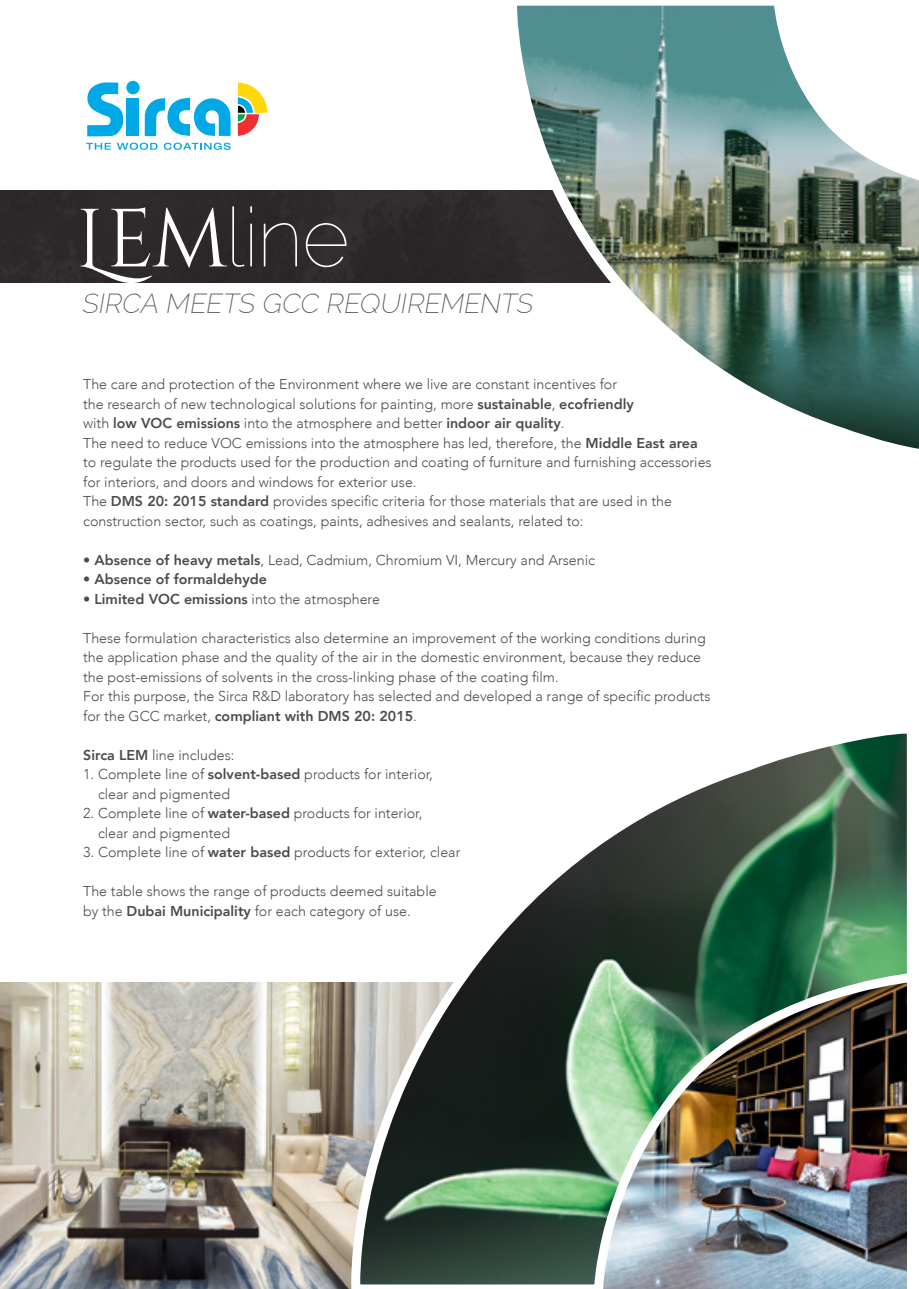
<style>
.page{position:relative;width:919px;height:1289px;background:#fff}
.page>*{position:absolute;margin:0;border:0;box-sizing:border-box;transform-origin:0 0}
.t1{font:100 82.2px "Raleway";color:#fff}
.t2{font:italic 200 27px "Raleway";color:#57585a}
.t3{font:300 14.25px/19.5px "Avenir";color:#4b4c4d}
.t4{font:800 14.25px "Avenir";color:#4b4c4d}
.s1{font-family:"Cinzel Decorative";font-weight:400}
.s2{font-weight:800}
.s3{font-weight:300}
</style>
<div class="page">
<img style="left:0;top:982px;width:347px;height:306px">
<svg style="left:87px;top:82px;width:37px;height:54px"></svg>
<div style="left:127px;top:99px;width:12px;height:37px;background:#00a8e6"></div>
<svg style="left:145px;top:97px;width:86px;height:40px"></svg>
<div style="left:126px;top:81px;width:14px;height:13px;background:#00a8e6;border-radius:50%"></div>
<svg style="left:238px;top:82px;width:30px;height:54px"></svg>
<svg style="left:86px;top:143px;width:25px;height:7px"></svg>
<svg style="left:117px;top:143px;width:40px;height:7px"></svg>
<svg style="left:164px;top:143px;width:67px;height:7px"></svg>
<div style="left:0;top:190px;width:499px;height:93px;background:#2d292a"></div>
<svg style="left:499px;top:5px;width:419px;height:444px"></svg>
<img style="left:347px;top:733px;width:560px;height:555px">
<p class="t1" style="left:76px;top:189px;width:275px"><span class="s1">Lem</span>line</p>
<p class="t2" style="left:81px;top:288px;width:458px">SIRCA MEETS GCC REQUIREMENTS</p>
<p class="t3" style="left:83px;top:374px;width:535px">The care and protection of the Environment where we live are constant incentives for</p>
<p class="t3" style="left:83px;top:394px;width:552px">the research of new technological solutions for painting, more <span class="s2">sustainable</span>, <span class="s2">ecofriendly</span></p>
<p class="t3" style="left:83px;top:413px;width:482px">with <span class="s2">low VOC emissions</span> into the atmosphere and better <span class="s2">indoor air quality</span>.</p>
<p class="t3" style="left:83px;top:433px;width:616px">The need to reduce VOC emissions into the atmosphere has led, therefore, the <span class="s2">Middle East area</span></p>
<p class="t3" style="left:83px;top:452px;width:630px">to regulate the products used for the production and coating of furniture and furnishing accessories for interiors, and doors and windows for exterior use.</p>
<p class="t3" style="left:83px;top:491px;width:590px">The <span class="s2">DMS 20: 2015 standard</span> provides specific criteria for those materials that are used in the construction sector, such as coatings, paints, adhesives and sealants, related to:</p>
<p class="t3" style="left:83px;top:550px;width:513px"><span class="s2">• Absence of heavy metals</span>, Lead, Cadmium, Chromium VI, Mercury and Arsenic</p>
<p class="t4" style="left:83px;top:568px;width:185px">• Absence of formaldehyde</p>
<p class="t4" style="left:83px;top:587px;width:298px">• Limited VOC emissions <span class="s3">into the atmosphere</span></p>
<p class="t3" style="left:83px;top:628px;width:624px">These formulation characteristics also determine an improvement of the working conditions during the application phase and the quality of the air in the domestic environment, because they reduce the post-emissions of solvents in the cross-linking phase of the coating film.</p>
<p class="t3" style="left:83px;top:686px;width:628px">For this purpose, the Sirca R&amp;D laboratory has selected and developed a range of specific products for the GCC market, <span class="s2">compliant with DMS 20: 2015</span>.</p>
<p class="t3" style="left:83px;top:745px;width:153px"><span class="s2">Sirca LEM</span> line includes:</p>
<p class="t3" style="left:83px;top:764px;width:351px">1. Complete line of <span class="s2">solvent-based</span> products for interior,</p>
<p class="t3" style="left:98px;top:784px;width:133px">clear and pigmented</p>
<p class="t3" style="left:83px;top:803px;width:341px">2. Complete line of <span class="s2">water-based</span> products for interior,</p>
<p class="t3" style="left:98px;top:823px;width:133px">clear and pigmented</p>
<p class="t3" style="left:83px;top:842px;width:379px">3. Complete line of <span class="s2">water based</span> products for exterior, clear</p>
<p class="t3" style="left:83px;top:881px;width:355px">The table shows the range of products deemed suitable</p>
<p class="t3" style="left:83px;top:901px;width:329px">by the <span class="s2">Dubai Municipality</span> for each category of use.</p>
</div>
